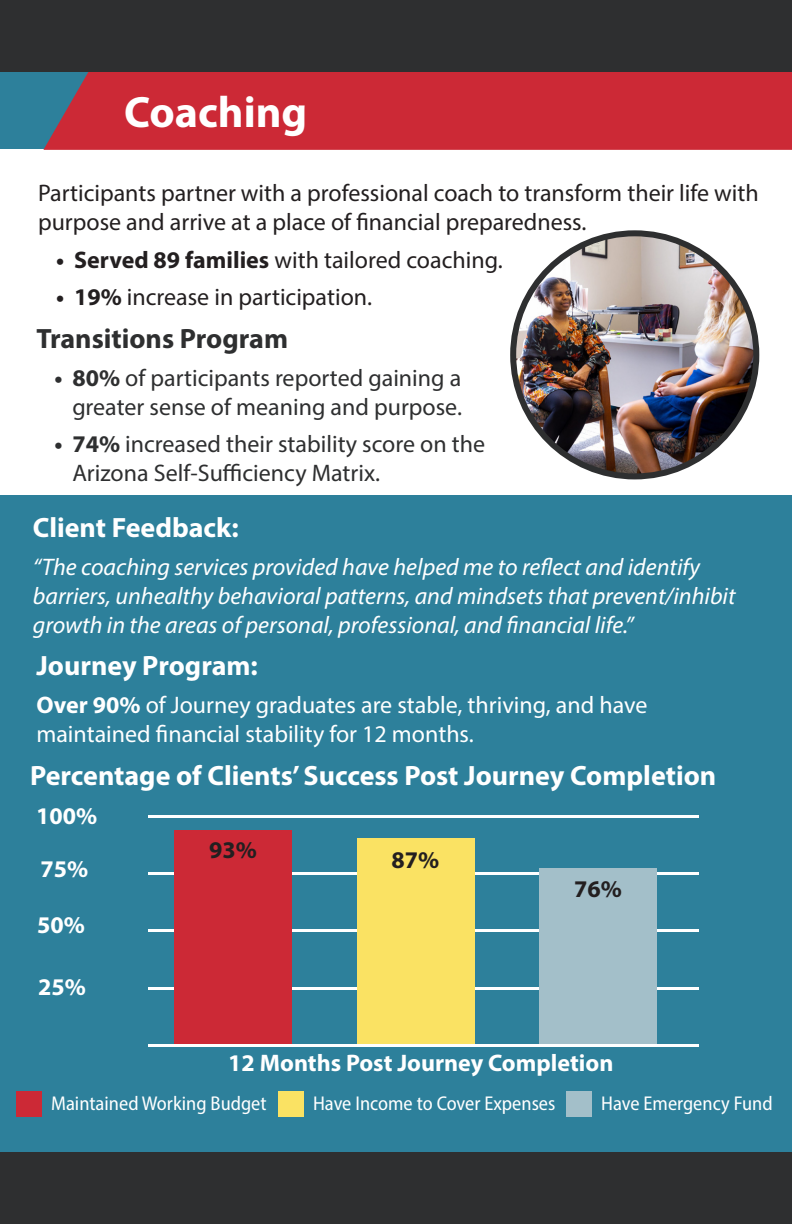
<style>
.page{position:relative;width:792px;height:1224px;background:#fff}
.page>*{position:absolute;margin:0;border:0;box-sizing:border-box;transform-origin:0 0}
.t1{font:700 44px "Myriad Pro";color:#fff}
.t2{font:700 28px "Myriad Pro";color:#fff}
.t3{font:700 28px "Myriad Pro";color:#2e2f30}
.t4{font:italic 24px/28.8px "Myriad Pro";color:#fff}
.t5{font:24px/28.8px "Myriad Pro";color:#231f20}
.t6{font:24px/28.8px "Myriad Pro";color:#2e2f30;text-align:right}
.t7{font:24px/28.8px "Myriad Pro";color:#fff}
.t8{font:700 24px "Myriad Pro";color:#fff}
.t9{font:700 24px "Myriad Pro";color:#231f20}
.t10{font:semi-condensed 20px "Myriad Pro";color:#fff}
.s1{font-weight:700}
</style>
<div class="page">
<div style="left:0;top:72px;width:792px;height:1080px;background:#2d809b"></div>
<div style="left:0;top:150px;width:792px;height:345px;background:#fff"></div>
<div style="left:43px;top:72px;width:749px;height:78px;background:#cc2936"></div>
<img style="left:513px;top:233px;width:243px;height:243px;border-radius:122px">
<div style="left:510px;top:230px;width:249px;height:249px;border:6px solid #2e2f30;border-radius:50%"></div>
<hr style="left:148px;top:987px;width:550px;height:2px;background:#fff">
<hr style="left:148px;top:930px;width:550px;height:2px;background:#fff">
<hr style="left:148px;top:873px;width:550px;height:2px;background:#fff">
<hr style="left:148px;top:815px;width:550px;height:3px;background:#fff">
<div style="left:174px;top:830px;width:118px;height:214px;background:#cc2936"></div>
<div style="left:357px;top:839px;width:117px;height:205px;background:#fae263"></div>
<div style="left:539px;top:868px;width:118px;height:177px;background:#a3bfc9"></div>
<hr style="left:148px;top:1044px;width:550px;height:3px;background:#fff">
<div style="left:566px;top:1092px;width:26px;height:25px;background:#a3bfc9"></div>
<div style="left:16px;top:1092px;width:26px;height:25px;background:#cc2936"></div>
<div style="left:278px;top:1092px;width:26px;height:25px;background:#fae263"></div>
<div style="left:743px;top:843px;width:47px;height:94px;background:#2d809b"></div>
<div style="left:0;top:0;width:792px;height:72px;background:#2e2f30"></div>
<div style="left:0;top:1152px;width:792px;height:72px;background:#2e2f30"></div>
<h1 class="t1" style="left:124px;top:83px;width:185px">Coaching</h1>
<p class="t5" style="left:38px;top:178px;width:722px">Participants partner with a professional coach to transform their life with purpose and arrive at a place of financial preparedness.</p>
<p class="t5" style="left:56px;top:245px;width:448px"><span class="s1">• Served 89 families</span> with tailored coaching.</p>
<p class="t5" style="left:56px;top:282px;width:318px"><span class="s1">• 19%</span> increase in participation.</p>
<p class="t3" style="left:36px;top:320px;width:253px">Transitions Program</p>
<p class="t6" style="left:54px;top:363px;width:409px"><span class="s1">• 80%</span> of participants reported gaining a greater sense of meaning and purpose.</p>
<p class="t6" style="left:72px;top:430px;width:414px;text-align:left;text-indent:-18px"><span class="s1">• 74%</span> increased their stability score on the<br>Arizona Self-Sufficiency Matrix.</p>
<p class="t2" style="left:33px;top:510px;width:207px">Client Feedback:</p>
<p class="t4" style="left:33px;top:552px;width:704px">“The coaching services provided have helped me to reflect and identify barriers, unhealthy behavioral patterns, and mindsets that prevent/inhibit growth in the areas of personal, professional, and financial life.”</p>
<p class="t2" style="left:36px;top:648px;width:223px">Journey Program:</p>
<p class="t7" style="left:36px;top:690px;width:613px"><span class="s1">Over 90%</span> of Journey graduates are stable, thriving, and have maintained financial stability for 12 months.</p>
<p class="t2" style="left:30px;top:757px;width:688px">Percentage of Clients’ Success Post Journey Completion</p>
<p class="t8" style="left:36px;top:800px;width:63px">100%</p>
<p class="t8" style="left:41px;top:854px;width:49px">75%</p>
<p class="t8" style="left:37px;top:910px;width:49px">50%</p>
<p class="t8" style="left:38px;top:971px;width:49px">25%</p>
<p class="t9" style="left:209px;top:835px;width:49px">93%</p>
<p class="t9" style="left:392px;top:844px;width:49px">87%</p>
<p class="t9" style="left:574px;top:873px;width:49px">76%</p>
<p class="t8" style="left:228px;top:1048px;width:387px">12 Months Post Journey Completion</p>
<p class="t10" style="left:51px;top:1091px;width:217px">Maintained Working Budget</p>
<p class="t10" style="left:313px;top:1091px;width:244px">Have Income to Cover Expenses</p>
<p class="t10" style="left:601px;top:1091px;width:173px">Have Emergency Fund</p>
</div>
